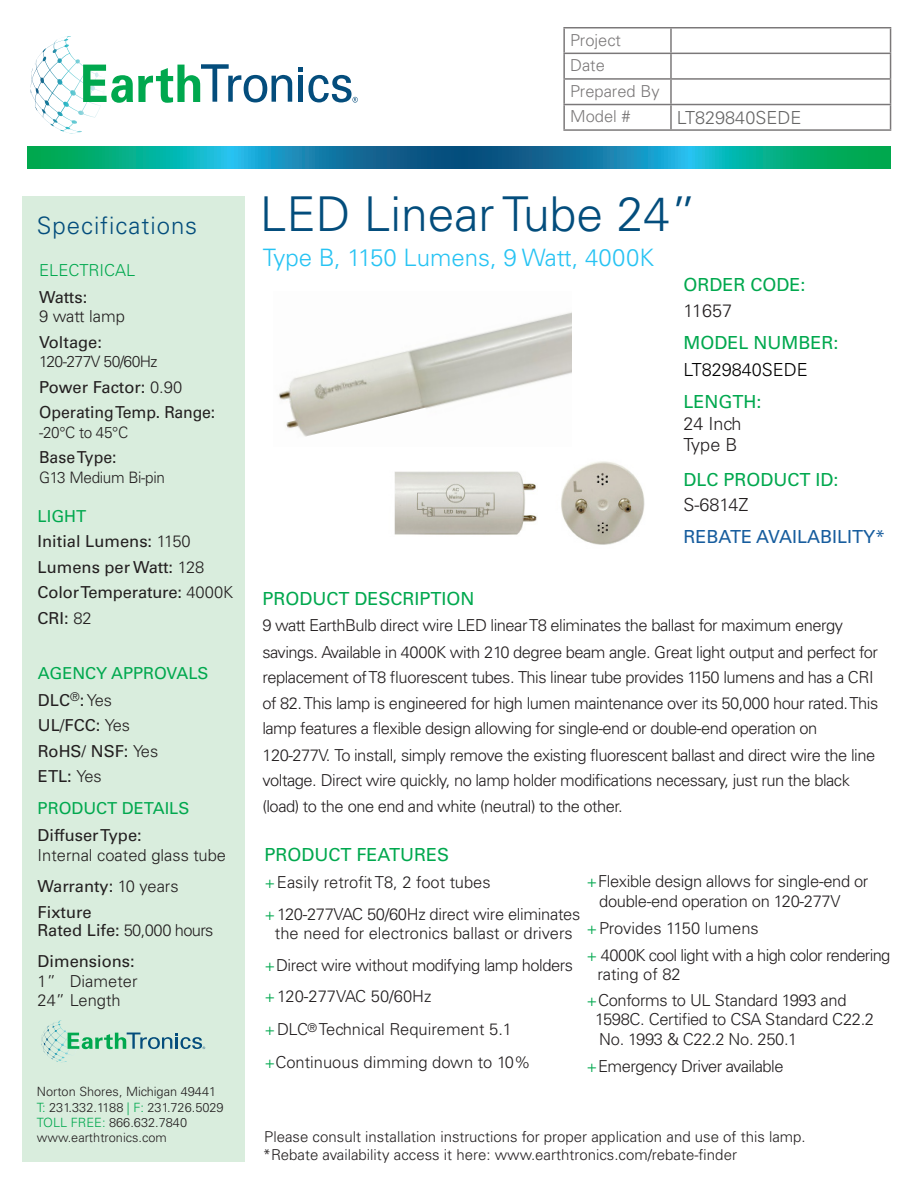
<style>
.page{position:relative;width:918px;height:1188px;background:#fff}
.page>*{position:absolute;margin:0;border:0;box-sizing:border-box;transform-origin:0 0}
.t1{font:300 48px "Univers LT Std";color:#034d7c}
.t2{font:300 24px "Univers LT Std";color:#27c3f3}
.t3{font:300 24px "Univers LT Std";letter-spacing:.04em;color:#034d7c}
.t4{font:18px/25.8px "Univers LT Std";color:#00a84e}
.t5{font:18px "Univers LT Std";color:#175d9e}
.t6{font:300 18px/21.8px "Univers LT Std";color:#231f20}
.t7{font:300 18px "Univers LT Std";color:#000}
.t8{font:300 16.5px/25.7px "Univers LT Std";letter-spacing:-.03em;color:#231f20}
.t9{font:300 16.5px/25.7px "Univers LT Std";color:#231f20}
.t10{font:16.5px/25.5px "Univers LT Std";color:#231f20}
.t11{font:16.5px/27px "Univers LT Std";color:#00a84e}
.t12{font:300 16.5px/27px "Univers LT Std";color:#00a84e}
.t13{font:16.5px "Univers LT Std";color:#231f20;scale:.96 1}
.t14{font:300 15.75px "Univers LT Std";letter-spacing:-.02em;color:#231f20}
.t15{font:300 15.75px "Univers LT Std";letter-spacing:-.04em;color:#231f20}
.t16{font:300 15px "Univers LT Std";color:#231f20}
.t17{font:300 12.75px/15.3px "Univers LT Std";color:#231f20}
.s1{font-weight:400;color:#231f20}
.s2{font-weight:400}
.s3{font-weight:300}
.s4{color:#00a84e}
.s5{color:#231f20}
.s6{font-weight:300;color:#231f20}
.s7{font-weight:300;color:#000}
.s8{font-weight:400;color:#00a84e}
</style>
<div class="page">
<div style="left:22px;top:197px;width:223px;height:965px;background:#d9eddd"></div>
<svg style="left:27px;top:146px;width:864px;height:22px;background:#0d9298"></svg>
<svg style="left:41px;top:1020px;width:20px;height:23px"></svg>
<svg style="left:68px;top:1033px;width:137px;height:16px"></svg>
<svg style="left:31px;top:36px;width:39px;height:53px"></svg>
<svg style="left:83px;top:64px;width:209px;height:39px"></svg>
<svg style="left:298px;top:67px;width:60px;height:36px"></svg>
<hr style="left:563px;top:27px;width:108px;height:2px;background:#231f20">
<hr style="left:563px;top:28px;width:2px;height:25px;background:#231f20">
<hr style="left:671px;top:27px;width:220px;height:2px;background:#231f20">
<hr style="left:670px;top:28px;width:2px;height:25px;background:#231f20">
<hr style="left:563px;top:53px;width:108px;height:1px;background:#231f20">
<hr style="left:563px;top:54px;width:2px;height:24px;background:#231f20">
<hr style="left:671px;top:53px;width:220px;height:1px;background:#231f20">
<hr style="left:670px;top:54px;width:2px;height:24px;background:#231f20">
<hr style="left:563px;top:78px;width:108px;height:2px;background:#231f20">
<hr style="left:563px;top:80px;width:2px;height:24px;background:#231f20">
<hr style="left:671px;top:78px;width:220px;height:2px;background:#231f20">
<hr style="left:670px;top:80px;width:2px;height:24px;background:#231f20">
<hr style="left:563px;top:104px;width:108px;height:1px;background:#231f20">
<hr style="left:563px;top:105px;width:2px;height:24px;background:#231f20">
<hr style="left:671px;top:104px;width:220px;height:1px;background:#231f20">
<hr style="left:670px;top:105px;width:2px;height:24px;background:#231f20">
<svg style="left:890px;top:28px;width:1px;height:101px"></svg>
<hr style="left:563px;top:129px;width:108px;height:2px;background:#231f20">
<hr style="left:671px;top:129px;width:220px;height:2px;background:#231f20">
<img style="left:394px;top:461px;width:251px;height:84px">
<img style="left:278px;top:312px;width:294px;height:125px">
<p class="t3" style="left:37px;top:211px;width:162px">Specifications</p>
<p class="t12" style="left:39px;top:256px;width:98px">ELECTRICAL<br><span class="s1">Watts:</span></p>
<p class="t9" style="left:39px;top:304px;width:87px">9 watt lamp<br><span class="s2">Voltage:</span></p>
<p class="t15" style="left:39px;top:352px;width:120px">120-277V 50/60Hz</p>
<p class="t10" style="left:39px;top:374px;width:178px">Power Factor: <span class="s3">0.90<br></span>Operating Temp. Range:</p>
<p class="t14" style="left:39px;top:423px;width:91px">-20°C to 45°C</p>
<p class="t13" style="left:39px;top:448px;width:82px">Base Type:</p>
<p class="t14" style="left:39px;top:468px;width:127px">G13 Medium Bi-pin</p>
<p class="t10" style="left:38px;top:503px;width:168px"><span class="s4">LIGHT<br></span>Initial Lumens: <span class="s3">1150<br></span>Lumens per Watt: <span class="s3">128</span></p>
<p class="t10" style="left:38px;top:580px;width:197px">Color Temperature: <span class="s3">4000K</span></p>
<p class="t10" style="left:38px;top:605px;width:56px">CRI: <span class="s3">82</span></p>
<p class="t11" style="left:38px;top:660px;width:172px">AGENCY APPROVALS<br><span class="s5">DLC</span><sup>®</sup><span class="s5">:</span> <span class="s6">Yes</span></p>
<p class="t10" style="left:38px;top:713px;width:94px">UL<span class="s3">/</span>FCC: <span class="s3">Yes</span></p>
<p class="t10" style="left:38px;top:738px;width:122px">RoHS/ NSF: <span class="s3">Yes</span></p>
<p class="t10" style="left:38px;top:764px;width:65px">ETL: <span class="s3">Yes</span></p>
<p class="t11" style="left:38px;top:795px;width:153px">PRODUCT DETAILS<br><span class="s5">Diffuser Type:</span></p>
<p class="t9" style="left:38px;top:839px;width:190px;line-height:31.5px">Internal coated glass tube<br><span class="s2">Warranty:</span> 10 years</p>
<p class="t10" style="left:38px;top:899px;width:56px">Fixture</p>
<p class="t8" style="left:38px;top:917px;width:177px"><span class="s2">Rated Life:</span> 50,000 hours</p>
<p class="t10" style="left:38px;top:949px;width:99px">Dimensions:</p>
<p class="t9" style="left:38px;top:968px;width:101px">1” Diameter</p>
<p class="t9" style="left:38px;top:987px;width:85px">24” Length</p>
<p class="t17" style="left:37px;top:1084px;width:188px">Norton Shores, Michigan 49441<br><span class="s4">T:</span> 231.332.1188 <span class="s4">| F:</span> 231.726.5029<br><span class="s4">TOLL FREE:</span> 866.632.7840 www.earthtronics.com</p>
<p class="t9" style="left:570px;top:27px;width:91px">Project<br>Date<br>Prepared By<br>Model #</p>
<p class="t7" style="left:677px;top:106px;width:126px">LT829840SEDE</p>
<p class="t1" style="left:260px;top:185px;width:438px">LED Linear Tube 24”</p>
<p class="t2" style="left:263px;top:243px;width:393px">Type B, 1150 Lumens, 9 Watt, 4000K</p>
<p class="t4" style="left:683px;top:272px;width:124px">ORDER CODE:<br><span class="s6">11657</span></p>
<p class="t4" style="left:683px;top:330px;width:157px;line-height:27px">MODEL NUMBER:<br><span class="s7">LT829840SEDE</span></p>
<p class="t6" style="left:683px;top:391px;width:80px"><span class="s8">LENGTH:<br></span>24 Inch<br>Type B</p>
<p class="t4" style="left:683px;top:467px;width:157px">DLC PRODUCT ID:<br><span class="s6">S-6814Z</span></p>
<p class="t5" style="left:683px;top:526px;width:203px">REBATE AVAILABILITY*</p>
<p class="t4" style="left:262px;top:586px;width:214px">PRODUCT DESCRIPTION</p>
<p class="t8" style="left:262px;top:612px;width:617px">9 watt EarthBulb direct wire LED linearT8 eliminates the ballast for maximum energy savings. Available in 4000K with 210 degree beam angle. Great light output and perfect for replacement ofT8 fluorescent tubes. This linear tube provides 1150 lumens and has a CRI of 82.This lamp is engineered for high lumen maintenance over its 50,000 hour rated.This lamp features a flexible design allowing for single-end or double-end operation on</p>
<p class="t8" style="left:262px;top:742px;width:614px">120-277V. To install, simply remove the existing fluorescent ballast and direct wire the line voltage. Direct wire quickly, no lamp holder modifications necessary, just run the black (load) to the one end and white (neutral) to the other.</p>
<p class="t4" style="left:265px;top:842px;width:186px">PRODUCT FEATURES</p>
<p class="t9" style="left:265px;top:870px;width:228px"><span class="s4">+</span> Easily retrofit T8, 2 foot tubes</p>
<p class="t8" style="left:265px;top:904px;width:317px;line-height:19.5px;text-align:center"><span class="s4">+</span> 120-277VAC 50/60Hz direct wire eliminates the need for electronics ballast or drivers</p>
<p class="t8" style="left:265px;top:952px;width:310px"><span class="s4">+</span> Direct wire without modifying lamp holders</p>
<p class="t9" style="left:265px;top:984px;width:168px"><span class="s4">+</span> 120-277VAC 50/60Hz</p>
<p class="t9" style="left:265px;top:1017px;width:249px"><span class="s4">+</span> DLC<sup>®</sup> Technical Requirement 5.1</p>
<p class="t9" style="left:265px;top:1050px;width:268px"><span class="s4">+</span>Continuous dimming down to 10%</p>
<p class="t8" style="left:599px;top:872px;width:271px;line-height:19.5px;text-indent:-13px"><span class="s4">+</span>Flexible design allows for single-end or double-end operation on 120-277V</p>
<p class="t9" style="left:587px;top:915px;width:174px"><span class="s4">+</span> Provides 1150 lumens</p>
<p class="t8" style="left:587px;top:942px;width:305px"><span class="s4">+</span> 4000K cool light with a high color rendering</p>
<p class="t9" style="left:597px;top:962px;width:85px">rating of 82</p>
<p class="t8" style="left:595px;top:990px;width:281px;line-height:19.5px;text-indent:-9px"><span class="s4">+</span>Conforms to UL Standard 1993 and<br>1598C. Certified to CSA Standard C22.2<br>No. 1993 &amp; C22.2 No. 250.1</p>
<p class="t8" style="left:587px;top:1053px;width:199px"><span class="s4">+</span> Emergency Driver available</p>
<p class="t16" style="left:264px;top:1128px;width:543px">Please consult installation instructions for proper application and use of this lamp.</p>
<p class="t16" style="left:263px;top:1146px;width:476px">*Rebate availability access it here: www.earthtronics.com/rebate-finder</p>
</div>
